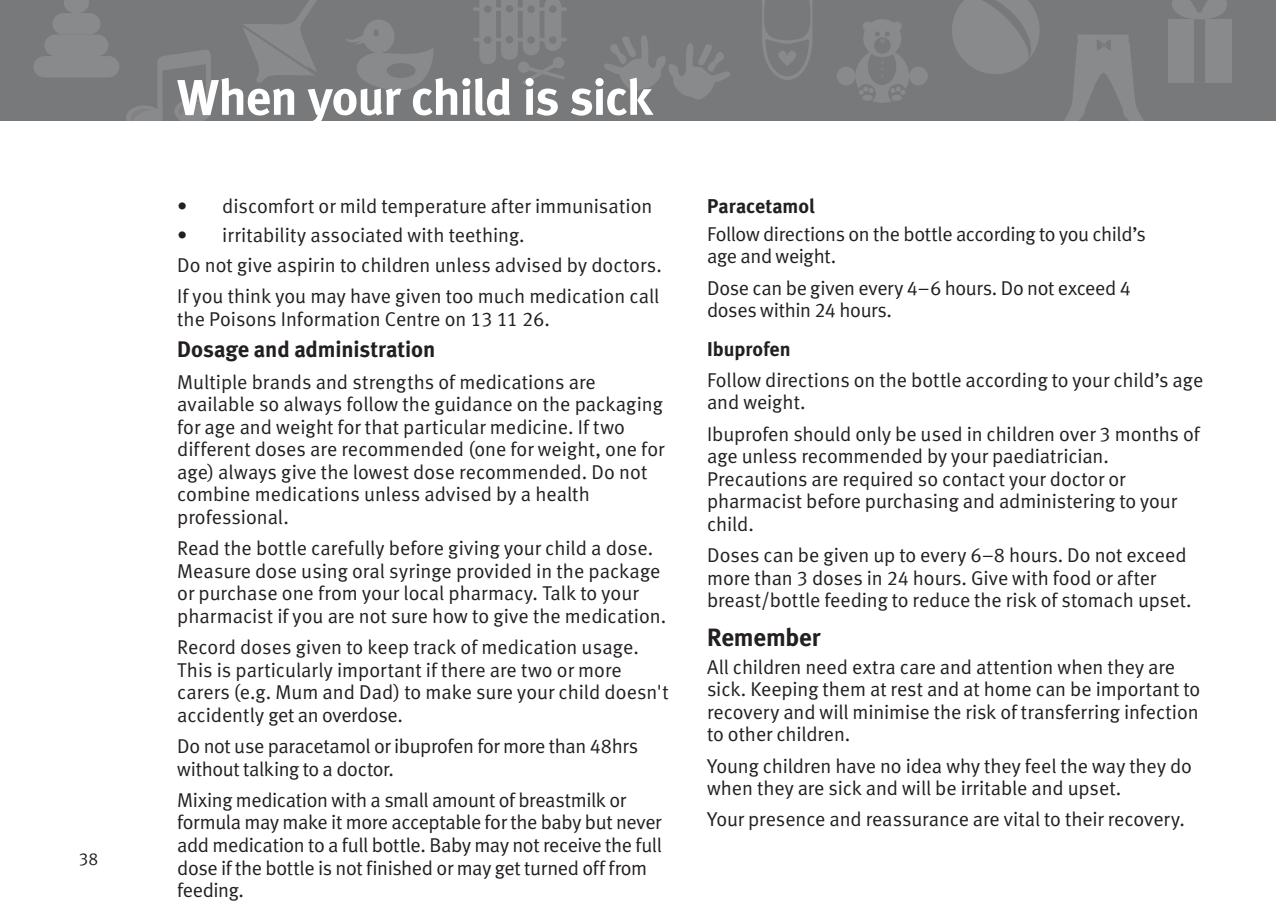
<style>
.page{position:relative;width:1276px;height:922px;background:#fff}
.page>*{position:absolute;margin:0;border:0;box-sizing:border-box;transform-origin:0 0}
.t1{font:50px "Meta Bold LF";letter-spacing:-.02em;color:#fff}
.t2{font:25px "Meta Bold LF";letter-spacing:-.005em;color:#231f20}
.t3{font:22.5px "Meta Bold LF";letter-spacing:-.005em;color:#231f20}
.t4{font:20px/22.5px "Meta Normal LF";letter-spacing:-.005em;color:#231f20}
.t5{font:20px "Meta Bold LF";color:#231f20}
.t6{font:17.5px "Meta Normal LF";color:#231f20}
</style>
<div class="page">
<div style="left:0;top:0;width:1276px;height:121px;background:#78797b"></div>
<svg style="left:952px;top:0;width:87px;height:74px"></svg>
<svg style="left:837px;top:19px;width:91px;height:84px"></svg>
<svg style="left:604px;top:35px;width:126px;height:64px"></svg>
<svg style="left:473px;top:0;width:94px;height:84px"></svg>
<svg style="left:346px;top:20px;width:87px;height:70px"></svg>
<div style="left:52px;top:13px;width:48px;height:21px;background:#898a8c;border-radius:11px"></div>
<svg style="left:64px;top:0;width:25px;height:13px"></svg>
<div style="left:44px;top:34px;width:64px;height:22px;background:#898a8c;border-radius:11px"></div>
<div style="left:33px;top:56px;width:86px;height:21px;background:#898a8c;border-radius:11px"></div>
<svg style="left:243px;top:0;width:74px;height:83px"></svg>
<svg style="left:1064px;top:35px;width:79px;height:86px"></svg>
<svg style="left:126px;top:50px;width:85px;height:71px"></svg>
<div style="left:1168px;top:19px;width:63px;height:64px;background:#898a8c"></div>
<div style="left:1194px;top:19px;width:11px;height:64px;background:#78797b"></div>
<svg style="left:1172px;top:0;width:55px;height:19px"></svg>
<svg style="left:762px;top:0;width:50px;height:80px"></svg>
<p class="t6" style="left:79px;top:848px;width:21px">38</p>
<h1 class="t1" style="left:177px;top:66px;width:477px">When your child is sick</h1>
<p class="t4" style="left:177px;top:194px;width:477px">• discomfort or mild temperature after immunisation</p>
<p class="t4" style="left:177px;top:220px;width:486px;line-height:30.5px">• irritability associated with teething.<br>Do not give aspirin to children unless advised by doctors.<br>If you think you may have given too much medication call</p>
<p class="t4" style="left:177px;top:307px;width:374px">the Poisons Information Centre on 13 11 26.</p>
<p class="t3" style="left:177px;top:335px;width:260px">Dosage and administration</p>
<p class="t4" style="left:177px;top:370px;width:489px">Multiple brands and strengths of medications are available so always follow the guidance on the packaging for age and weight for that particular medicine. If two different doses are recommended (one for weight, one for age) always give the lowest dose recommended. Do not combine medications unless advised by a health professional.</p>
<p class="t4" style="left:177px;top:536px;width:490px">Read the bottle carefully before giving your child a dose.<br>Measure dose using oral syringe provided in the package or purchase one from your local pharmacy. Talk to your pharmacist if you are not sure how to give the medication.</p>
<p class="t4" style="left:177px;top:635px;width:493px">Record doses given to keep track of medication usage.<br>This is particularly important if there are two or more carers (e.g. Mum and Dad) to make sure your child doesn't accidently get an overdose.</p>
<p class="t4" style="left:177px;top:734px;width:462px">Do not use paracetamol or ibuprofen for more than 48hrs without talking to a doctor.</p>
<p class="t4" style="left:177px;top:788px;width:486px">Mixing medication with a small amount of breastmilk or formula may make it more acceptable for the baby but never add medication to a full bottle. Baby may not receive the full dose if the bottle is not finished or may get turned off from feeding.</p>
<p class="t5" style="left:707px;top:193px;width:109px">Paracetamol</p>
<p class="t4" style="left:707px;top:222px;width:440px">Follow directions on the bottle according to you child’s age and weight.</p>
<p class="t4" style="left:707px;top:276px;width:425px">Dose can be given every 4–6 hours. Do not exceed 4 doses within 24 hours.</p>
<p class="t5" style="left:707px;top:336px;width:85px">Ibuprofen</p>
<p class="t4" style="left:707px;top:368px;width:498px">Follow directions on the bottle according to your child’s age and weight.</p>
<p class="t4" style="left:707px;top:422px;width:494px">Ibuprofen should only be used in children over 3 months of age unless recommended by your paediatrician.<br>Precautions are required so contact your doctor or pharmacist before purchasing and administering to your child.</p>
<p class="t4" style="left:707px;top:543px;width:486px">Doses can be given up to every 6–8 hours. Do not exceed more than 3 doses in 24 hours. Give with food or after breast/bottle feeding to reduce the risk of stomach upset.</p>
<p class="t2" style="left:707px;top:621px;width:115px">Remember</p>
<p class="t4" style="left:707px;top:655px;width:495px">All children need extra care and attention when they are sick. Keeping them at rest and at home can be important to recovery and will minimise the risk of transferring infection to other children.</p>
<p class="t4" style="left:707px;top:754px;width:486px">Young children have no idea why they feel the way they do when they are sick and will be irritable and upset.</p>
<p class="t4" style="left:707px;top:807px;width:479px">Your presence and reassurance are vital to their recovery.</p>
</div>
